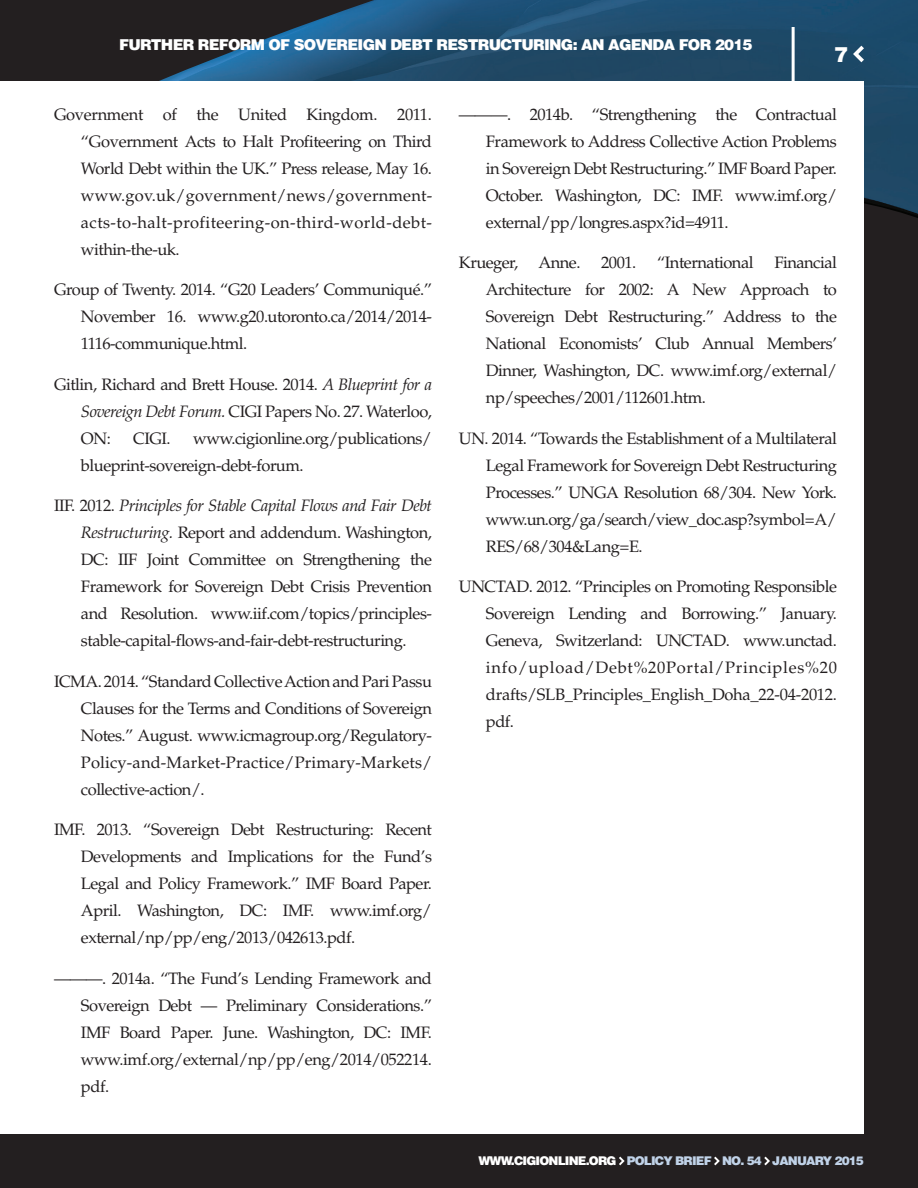
<style>
.page{position:relative;width:918px;height:1188px;background:#fff}
.page>*{position:absolute;margin:0;border:0;box-sizing:border-box;transform-origin:0 0}
.t1{font:900 21px "Helvetica LT Std";color:#fff}
.t2{font:16.5px/27px "Palatino LT Std";letter-spacing:-.03em;color:#231f20;text-align:justify}
.t3{font:900 15px "Helvetica LT Std";letter-spacing:-.05em;color:#fff}
.t4{font:900 12px "Helvetica LT Std";letter-spacing:-.07em;color:#c0d2e8}
.s1{font-style:italic}
.s2{color:#fff}
</style>
<div class="page">
<div style="left:1px;top:481px;width:917px;height:707px;background:#231f20"></div>
<img style="left:1px;top:0;width:917px;height:481px">
<svg style="left:0;top:1134px;width:1px;height:54px"></svg>
<img style="left:0;top:0;width:1px;height:81px">
<svg style="left:853px;top:46px;width:11px;height:16px"></svg>
<svg style="left:619px;top:1157px;width:6px;height:8px"></svg>
<svg style="left:714px;top:1157px;width:6px;height:8px"></svg>
<svg style="left:764px;top:1157px;width:6px;height:8px"></svg>
<hr style="left:792px;top:27px;width:3px;height:54px;background:#fff">
<div style="left:0;top:81px;width:864px;height:1053px;background:#fff"></div>
<p class="t3" style="left:119px;top:35px;width:21px">FURTHER</p>
<p class="t3" style="left:198px;top:35px;width:23px">REFORM</p>
<p class="t3" style="left:269px;top:35px;width:47px">OF SOVEREIGN</p>
<p class="t3" style="left:390px;top:35px;width:22px">DEBT</p>
<p class="t3" style="left:437px;top:35px;width:23px">RESTRUCTURING</p>
<p class="t3" style="left:573px;top:35px;width:59px">: AN AGENDA</p>
<p class="t3" style="left:679px;top:35px;width:12px">FOR</p>
<p class="t3" style="left:715px;top:35px;width:39px">2015</p>
<p class="t1" style="left:834px;top:41px;width:16px">7</p>
<p class="t2" style="left:81px;top:101px;width:353px;text-indent:-27px">Government of the United Kingdom. 2011. “Government Acts to Halt Profiteering on Third World Debt within the UK.” Press release, May 16. www.gov.uk/government/news/government&shy;acts-to-halt-profiteering-on-third-world-debt&shy;within-the-uk.</p>
<p class="t2" style="left:81px;top:277px;width:353px;text-indent:-27px">Group of Twenty. 2014. “G20 Leaders’ Communiqué.” November 16. www.g20.utoronto.ca/2014/2014- 1116-communique.html.</p>
<p class="t2" style="left:81px;top:371px;width:353px;text-indent:-27px">Gitlin, Richard and Brett House. 2014. <span class="s1">A Blueprint for a Sovereign Debt Forum.</span> CIGI Papers No. 27. Waterloo, ON:</p>
<p class="t2" style="left:81px;top:425px;width:353px;text-indent:112px">www.cigionline.org/publications/ blueprint-sovereign-debt-forum.</p>
<p class="t2" style="left:81px;top:493px;width:353px;text-indent:-27px">IIF. 2012. <span class="s1">Principles for Stable Capital Flows and Fair Debt Restructuring.</span> Report and addendum. Washington, DC: IIF Joint Committee on Strengthening the Framework for Sovereign Debt Crisis Prevention and Resolution. www.iif.com/topics/principles&shy;stable-capital-flows-and-fair-debt-restructuring.</p>
<p class="t2" style="left:81px;top:668px;width:353px;text-indent:-27px">ICMA. 2014. “Standard Collective Action and Pari Passu Clauses for the Terms and Conditions of Sovereign Notes.” August. www.icmagroup.org/Regulatory-Policy-and-Market-Practice/Primary-Markets/ collective-action/.</p>
<p class="t2" style="left:81px;top:817px;width:353px;text-indent:-27px">IMF. 2013. “Sovereign Debt Restructuring: Recent Developments and Implications for the Fund’s Legal and Policy Framework.” IMF Board Paper.<br>April. Washington, DC: IMF. www.imf.org/ external/np/pp/eng/2013/042613.pdf.</p>
<p class="t2" style="left:81px;top:965px;width:353px;text-indent:-27px">———. 2014a. “The Fund’s Lending Framework and Sovereign Debt — Preliminary Considerations.” IMF Board Paper. June. Washington, DC: IMF. www.imf.org/external/np/pp/eng/2014/052214. pdf.</p>
<p class="t2" style="left:133px;top:425px;width:39px">CIGI.</p>
<p class="t2" style="left:486px;top:101px;width:353px;text-indent:-27px">———. 2014b. “Strengthening the Contractual Framework to Address Collective Action Problems in Sovereign Debt Restructuring.” IMF Board Paper.<br>October. Washington, DC: IMF. www.imf.org/ external/pp/longres.aspx?id=4911.</p>
<p class="t2" style="left:459px;top:250px;width:123px">Krueger, Anne.</p>
<p class="t2" style="left:601px;top:250px;width:37px">2001.</p>
<p class="t2" style="left:657px;top:250px;width:98px">“International</p>
<p class="t2" style="left:486px;top:250px;width:353px;text-indent:288px">Financial Architecture for 2002: A New Approach to Sovereign Debt Restructuring.” Address to the National Economists’ Club Annual Members’ Dinner, Washington, DC. www.imf.org/external/ np/speeches/2001/112601.htm.</p>
<p class="t2" style="left:486px;top:425px;width:352px;text-indent:-27px">UN. 2014. “Towards the Establishment of a Multilateral Legal Framework for Sovereign Debt Restructuring Processes.” UNGA Resolution 68/304. New York. www.un.org/ga/search/view_doc.asp?symbol=A/ RES/68/304&amp;Lang=E.</p>
<p class="t2" style="left:486px;top:573px;width:353px;text-indent:-27px">UNCTAD. 2012. “Principles on Promoting Responsible Sovereign Lending and Borrowing.” January.<br>Geneva, Switzerland: UNCTAD. www.unctad. info/upload/Debt%20Portal/Principles%20 drafts/SLB_Principles_English_Doha_22-04-2012. pdf.</p>
<p class="t4" style="left:478px;top:1153px;width:311px"><span class="s2">WWW.CIGIONLINE.ORG</span> POLICY BRIEF NO. 54 JANUARY</p>
<p class="t4" style="left:835px;top:1153px;width:31px">2015</p>
</div>
